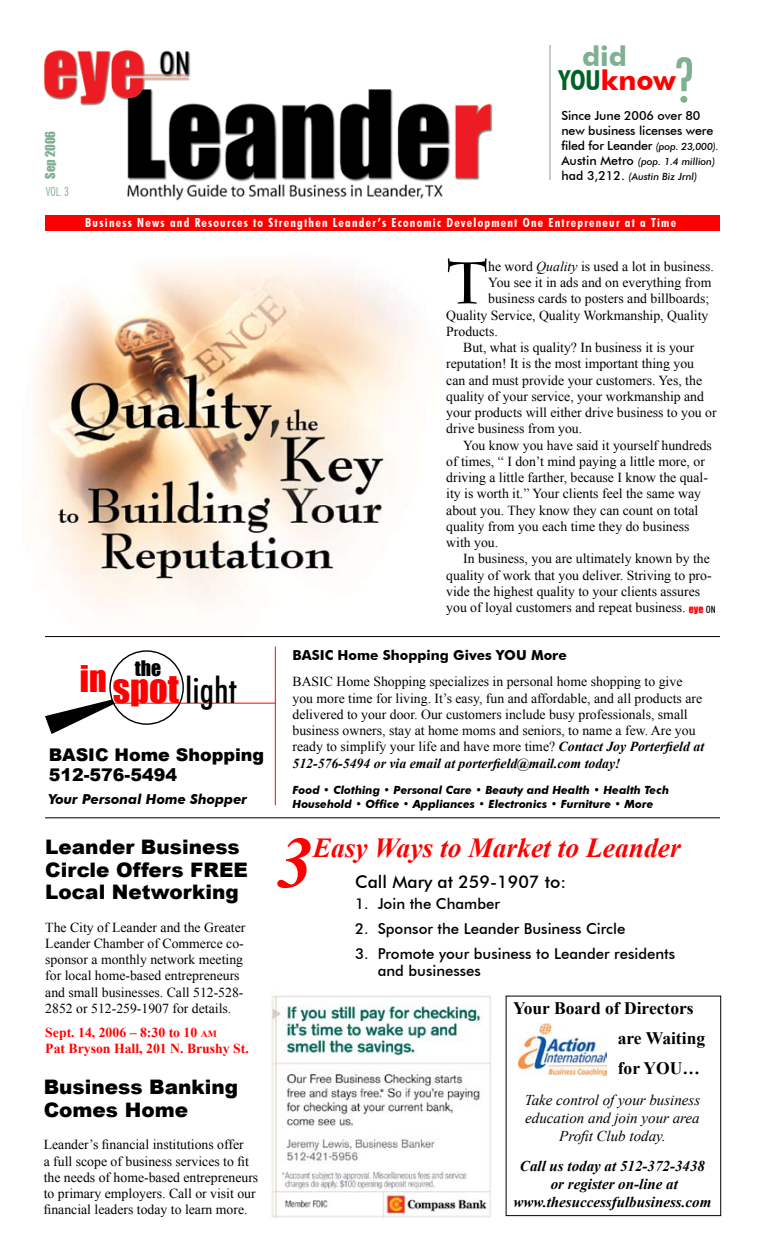
<style>
.page{position:relative;width:765px;height:1260px;background:#fff}
.page>*{position:absolute;margin:0;border:0;box-sizing:border-box;transform-origin:0 0}
.t1{font:italic 700 72.75px "Times New Roman";color:#f00}
.t2{font:700 64.75px "Bernhard Modern Std";color:#000}
.t3{font:300 condensed 62.75px "Futura BT";color:#00adef}
.t4{font:500 condensed 62.5px "Futura BT";color:#80b092}
.t5{font:500 condensed 36.5px "Futura BT";color:#000}
.t6{font:italic 700 27.5px "Times New Roman";color:#f00}
.t7{font:700 27.5px "Futura BT";color:#f00}
.t8{font:700 27.5px "Futura BT";color:#80b092}
.t9{font:900 20px/22.5px "Arial";color:#000}
.t10{font:19.62px "Impact";color:#000}
.t11{font:700 17.5px/30px "Times New Roman";color:#000}
.t12{font:900 17.5px/20px "Arial";color:#000}
.t13{font:500 17.5px "Futura BT";color:#000}
.t14{font:500 15px/17.5px "Futura BT";color:#000}
.t15{font:italic 700 15px/18px "Times New Roman";color:#000;text-align:center}
.t16{font:italic 15px/18px "Times New Roman";color:#000;text-align:center}
.t17{font:13.75px/16.2px "Times New Roman";color:#000}
.t18{font:700 13.75px/16.2px "Times New Roman";color:#f00}
.t19{font:700 13.75px "Futura BT";color:#000}
.t20{font:italic 700 13.75px "Futura BT";color:#000}
.t21{font:700 condensed 12.5px "Futura BT";letter-spacing:.1em;color:#fff}
.t22{font:500 12.5px/15px "Futura BT";letter-spacing:-.01em;color:#000}
.t23{font:12.5px "Impact";color:#80b092}
.t24{font:300 condensed 12.5px "Futura BT";color:#80b092}
.t25{font:italic 700 11.25px/13.8px "Futura BT";color:#000}
.t26{font:italic 500 10px/15px "Futura BT";color:#000}
.t27{font:10px "Impact";color:#f00}
.s1{font-stretch:condensed;color:#006225}
.s2{font-style:italic;font-size:10px}
.s3{font-style:normal;font-size:12.5px}
.s4{font-style:italic}
.s5{font-family:"Futura BT";font-weight:500;font-stretch:condensed;color:#000}
.s6{font-family:"Impact";font-weight:400;font-stretch:normal;color:#f00}
.s7{font-size:9.62px}
.s8{font-weight:700;font-style:italic}
</style>
<div class="page">
<img style="left:271px;top:995px;width:220px;height:224px">
<div style="left:506px;top:996px;width:215px;height:220px;border:1px solid #000"></div>
<img style="left:36px;top:263px;width:425px;height:375px">
<div style="left:45px;top:215px;width:675px;height:16px;background:#f00"></div>
<img style="left:43px;top:50px;width:450px;height:151px">
<hr style="left:550px;top:45px;width:1px;height:135px;background:#939598">
<hr style="left:45px;top:636px;width:675px;height:1px;background:#000">
<hr style="left:45px;top:818px;width:675px;height:1px;background:#000">
<hr style="left:275px;top:647px;width:1px;height:158px;background:#f00">
<svg style="left:45px;top:698px;width:91px;height:36px"></svg>
<div style="left:110px;top:651px;width:73px;height:73px;background:#fff;border-radius:50%"></div>
<hr style="left:114px;top:703px;width:161px;height:1px;background:#f00">
<div style="left:109px;top:650px;width:75px;height:75px;border:1px solid #000;border-radius:50%"></div>
<img style="left:518px;top:1024px;width:89px;height:52px">
<p class="t23" style="left:41px;top:179px;width:49px;rotate:-90deg">Sep 2006</p>
<p class="t24" style="left:46px;top:184px;width:25px">VOL. 3</p>
<h3 class="t3" style="left:677px;top:30px;width:22px">?</h3>
<h3 class="t8" style="left:582px;top:40px;width:46px">did</h3>
<h3 class="t4" style="left:676px;top:42px;width:19px">?</h3>
<h3 class="t7" style="left:559px;top:63px;width:118px"><span class="s1">YOU</span>know</h3>
<p class="t22" style="left:561px;top:108px;width:159px">Since June 2006 over 80 new business licenses were filed for Leander <span class="s2">(pop. 23,000).</span></p>
<p class="t26" style="left:561px;top:154px;width:155px"><span class="s3">Austin Metro</span> (pop. 1.4 million) <span class="s3">had 3,212.</span> (Austin Biz Jrnl)</p>
<p class="t21" style="left:85px;top:215px;width:592px">Business News and Resources to Strengthen Leander’s Economic Development One Entrepreneur at a Time</p>
<h2 class="t2" style="left:446px;top:249px;width:43px">T</h2>
<p class="t17" style="left:488px;top:258px;width:227px">he word <span class="s4">Quality</span> is used a lot in business.</p>
<p class="t17" style="left:488px;top:274px;width:225px">You see it in ads and on everything from</p>
<p class="t17" style="left:488px;top:290px;width:223px">business cards to posters and billboards;</p>
<p class="t17" style="left:446px;top:307px;width:264px">Quality Service, Quality Workmanship, Quality</p>
<p class="t17" style="left:446px;top:323px;width:53px">Products.</p>
<p class="t17" style="left:463px;top:339px;width:233px">But, what is quality? In business it is your</p>
<p class="t17" style="left:446px;top:355px;width:249px">reputation! It is the most important thing you</p>
<p class="t17" style="left:446px;top:372px;width:257px">can and must provide your customers. Yes, the</p>
<p class="t17" style="left:446px;top:388px;width:259px">quality of your service, your workmanship and</p>
<p class="t17" style="left:446px;top:404px;width:272px">your products will either drive business to you or</p>
<p class="t17" style="left:446px;top:420px;width:137px">drive business from you.</p>
<p class="t17" style="left:463px;top:437px;width:250px">You know you have said it yourself hundreds</p>
<p class="t17" style="left:446px;top:453px;width:260px">of times, “ I don’t mind paying a little more, or</p>
<p class="t17" style="left:446px;top:469px;width:263px">driving a little farther, because I know the qual-</p>
<p class="t17" style="left:446px;top:485px;width:256px">ity is worth it.” Your clients feel the same way</p>
<p class="t17" style="left:446px;top:502px;width:254px">about you. They know they can count on total</p>
<p class="t17" style="left:446px;top:518px;width:245px">quality from you each time they do business</p>
<p class="t17" style="left:446px;top:534px;width:53px">with you.</p>
<p class="t17" style="left:463px;top:550px;width:248px">In business, you are ultimately known by the</p>
<p class="t17" style="left:446px;top:567px;width:267px">quality of work that you deliver. Striving to pro-</p>
<p class="t17" style="left:446px;top:583px;width:255px">vide the highest quality to your clients assures</p>
<p class="t17" style="left:446px;top:599px;width:241px">you of loyal customers and repeat business.</p>
<p class="t27" style="left:689px;top:601px;width:29px">eye <span class="s5">ON</span></p>
<h3 class="t10" style="left:135px;top:653px;width:28px">the</h3>
<h3 class="t5" style="left:80px;top:668px;width:158px"><sup>in</sup> <span class="s6">spot</span> light</h3>
<p class="t12" style="left:49px;top:745px;width:217px">BASIC Home Shopping<br>512-576-5494</p>
<p class="t20" style="left:49px;top:791px;width:200px">Your Personal Home Shopper</p>
<h3 class="t9" style="left:45px;top:835px;width:204px">Leander Business<br>Circle Offers FREE<br>Local Networking</h3>
<p class="t17" style="left:45px;top:919px;width:202px">The City of Leander and the Greater Leander Chamber of Commerce co&shy;sponsor a monthly network meeting for local home-based entrepreneurs and small businesses. Call 512-528- 2852 or 512-259-1907 for details.</p>
<p class="t18" style="left:45px;top:1023px;width:205px">Sept. 14, 2006 – 8:30 to 10 <span class="s7">am<br></span>Pat Bryson Hall, 201 N. Brushy St.</p>
<h3 class="t9" style="left:44px;top:1075px;width:196px">Business Banking<br>Comes Home</h3>
<p class="t17" style="left:44px;top:1136px;width:216px">Leander’s financial institutions offer<br>a full scope of business services to fit the needs of home-based entrepreneurs to primary employers. Call or visit our financial leaders today to learn more.</p>
<p class="t19" style="left:292px;top:647px;width:276px">BASIC Home Shopping Gives YOU More</p>
<p class="t17" style="left:292px;top:673px;width:413px">BASIC Home Shopping specializes in personal home shopping to give you more time for living. It’s easy, fun and affordable, and all products are delivered to your door. Our customers include busy professionals, small business owners, stay at home moms and seniors, to name a few. Are you ready to simplify your life and have more time? <span class="s8">Contact Joy Porterfield at 512-576-5494 or via email at porterfield@mail.com today!</span></p>
<p class="t25" style="left:292px;top:783px;width:378px">Food • Clothing • Personal Care • Beauty and Health • Health Tech<br>Household • Office • Appliances • Electronics • Furniture • More</p>
<h1 class="t1" style="left:276px;top:812px;width:38px">3</h1>
<h3 class="t6" style="left:313px;top:829px;width:369px">Easy Ways to Market to Leander</h3>
<p class="t14" style="left:355px;top:894px;width:146px">1. Join the Chamber</p>
<p class="t14" style="left:355px;top:919px;width:272px">2. Sponsor the Leander Business Circle</p>
<p class="t14" style="left:378px;top:944px;width:299px;text-indent:-23px">3. Promote your business to Leander residents and businesses</p>
<p class="t13" style="left:355px;top:871px;width:212px">Call Mary at 259-1907 to:</p>
<p class="t11" style="left:618px;top:993px;width:89px;text-indent:-105px">Your Board of Directors are Waiting for YOU…</p>
<p class="t16" style="left:525px;top:1090px;width:177px">Take control of your business education and join your area<br>Profit Club today.</p>
<p class="t15" style="left:514px;top:1157px;width:199px">Call us today at 512-372-3438 or register on-line at www.thesuccessfulbusiness.com</p>
</div>
